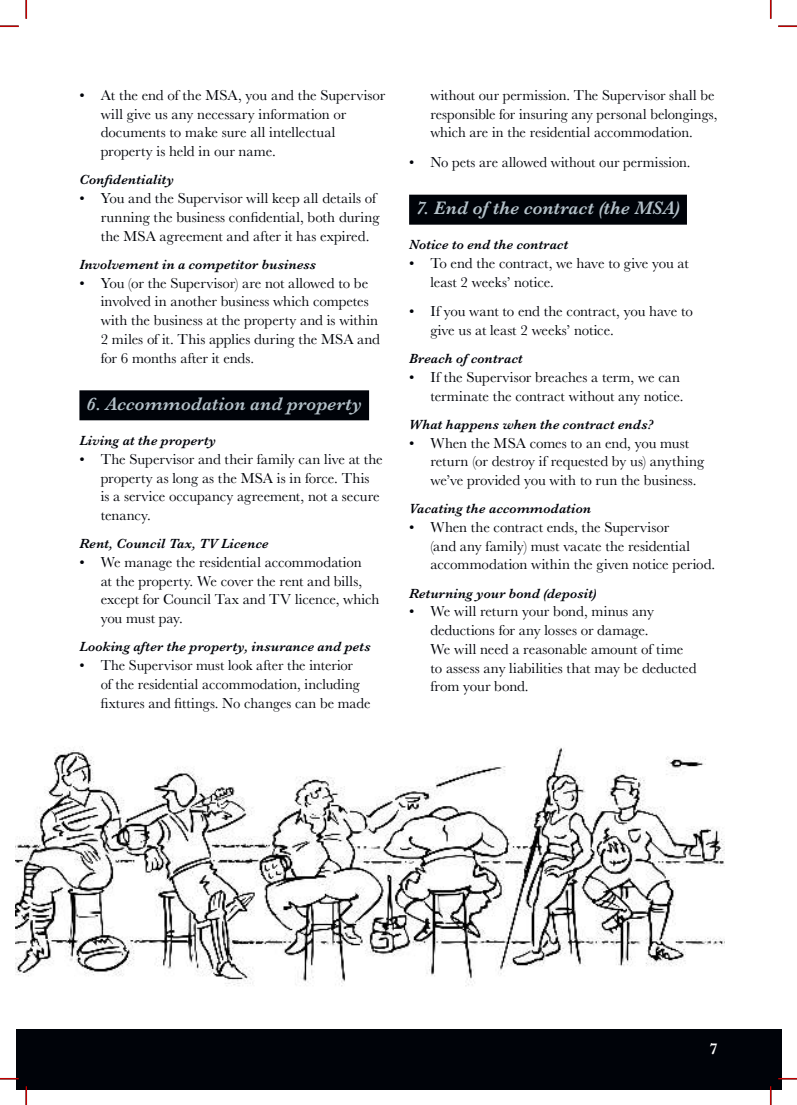
<style>
.page{position:relative;width:797px;height:1105px;background:#fff}
.page>*{position:absolute;margin:0;border:0;box-sizing:border-box;transform-origin:0 0}
.t1{font:italic 600 18.75px "Baskerville";letter-spacing:.01em;color:#b4c1c9}
.t2{font:600 16.25px "Baskerville";color:#fff}
.t3{font:15px/18.8px "Baskerville";color:#000309}
.t4{font:italic 600 13.75px "Baskerville";letter-spacing:.015em;color:#000309}
</style>
<div class="page">
<div style="left:16px;top:1029px;width:765px;height:60px;background:#000309"></div>
<img style="left:16px;top:746px;width:708px;height:241px">
<div style="left:79px;top:390px;width:290px;height:30px;background:#000309"></div>
<div style="left:409px;top:195px;width:278px;height:30px;background:#000309"></div>
<svg style="left:0;top:25px;width:19px;height:2px"></svg>
<svg style="left:778px;top:25px;width:19px;height:2px"></svg>
<svg style="left:0;top:1078px;width:19px;height:1px"></svg>
<svg style="left:778px;top:1078px;width:19px;height:1px"></svg>
<svg style="left:25px;top:0;width:2px;height:19px"></svg>
<svg style="left:25px;top:1086px;width:2px;height:19px"></svg>
<svg style="left:770px;top:0;width:1px;height:19px"></svg>
<svg style="left:770px;top:1086px;width:1px;height:19px"></svg>
<p class="t3" style="left:101px;top:87px;width:286px;text-indent:-21px">• At the end of the MSA, you and the Supervisor will give us any necessary information or documents to make sure all intellectual property is held in our name.</p>
<p class="t4" style="left:79px;top:171px;width:96px">Confidentiality</p>
<p class="t3" style="left:101px;top:190px;width:280px;text-indent:-21px">• You and the Supervisor will keep all details of running the business confidential, both during the MSA agreement and after it has expired.</p>
<p class="t4" style="left:79px;top:258px;width:238px">Involvement in a competitor business</p>
<p class="t3" style="left:101px;top:275px;width:281px;text-indent:-21px">• You (or the Supervisor) are not allowed to be involved in another business which competes with the business at the property and is within 2 miles of it. This applies during the MSA and for 6 months after it ends.</p>
<p class="t1" style="left:86px;top:396px;width:277px">6 . Accommodation and property</p>
<p class="t4" style="left:79px;top:435px;width:138px">Living at the property</p>
<p class="t3" style="left:101px;top:451px;width:283px;text-indent:-21px">• The Supervisor and their family can live at the property as long as the MSA is in force. This<br>is a service occupancy agreement, not a secure tenancy.</p>
<p class="t4" style="left:79px;top:538px;width:191px">Rent, Council Tax, TV Licence</p>
<p class="t3" style="left:101px;top:554px;width:280px;text-indent:-21px">• We manage the residential accommodation<br>at the property. We cover the rent and bills, except for Council Tax and TV licence, which you must pay.</p>
<p class="t4" style="left:79px;top:641px;width:293px">Looking after the property, insurance and pets</p>
<p class="t3" style="left:101px;top:657px;width:271px;text-indent:-21px">• The Supervisor must look after the interior<br>of the residential accommodation, including fixtures and fittings. No changes can be made</p>
<p class="t3" style="left:430px;top:87px;width:289px">without our permission. The Supervisor shall be responsible for insuring any personal belongings, which are in the residential accommodation.</p>
<p class="t3" style="left:409px;top:154px;width:283px">• No pets are allowed without our permission.</p>
<p class="t1" style="left:416px;top:200px;width:265px">7 . End of the contract (the MSA)</p>
<p class="t4" style="left:409px;top:239px;width:161px">Notice to end the contract</p>
<p class="t3" style="left:430px;top:255px;width:260px;text-indent:-21px">• To end the contract, we have to give you at least 2 weeks’ notice.</p>
<p class="t3" style="left:430px;top:303px;width:264px;text-indent:-21px">• If you want to end the contract, you have to give us at least 2 weeks’ notice.</p>
<p class="t4" style="left:409px;top:353px;width:115px">Breach of contract</p>
<p class="t3" style="left:409px;top:369px;width:276px;text-align:right">• If the Supervisor breaches a term, we can terminate the contract without any notice.</p>
<p class="t4" style="left:409px;top:418px;width:246px">What happens when the contract ends?</p>
<p class="t3" style="left:430px;top:435px;width:275px;text-indent:-21px">• When the MSA comes to an end, you must return (or destroy if requested by us) anything we’ve provided you with to run the business.</p>
<p class="t4" style="left:409px;top:503px;width:184px">Vacating the accommodation</p>
<p class="t3" style="left:430px;top:519px;width:286px;text-indent:-21px">• When the contract ends, the Supervisor<br>(and any family) must vacate the residential accommodation within the given notice period.</p>
<p class="t4" style="left:409px;top:587px;width:189px">Returning your bond (deposit)</p>
<p class="t3" style="left:430px;top:604px;width:268px;text-indent:-21px">• We will return your bond, minus any deductions for any losses or damage.<br>We will need a reasonable amount of time to assess any liabilities that may be deducted from your bond.</p>
<p class="t2" style="left:709px;top:1042px;width:10px">7</p>
</div>
